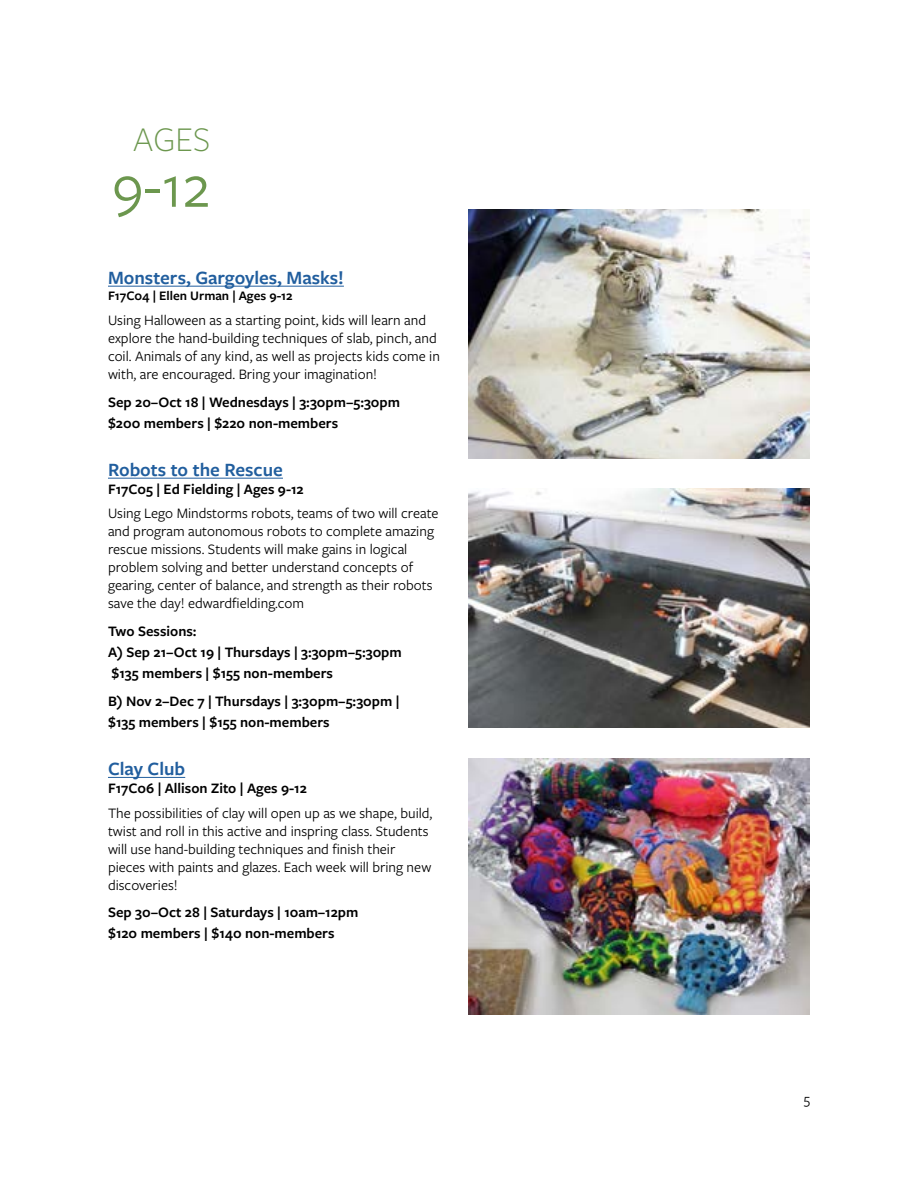
<style>
.page{position:relative;width:918px;height:1188px;background:#fff}
.page>*{position:absolute;margin:0;border:0;box-sizing:border-box;transform-origin:0 0}
.t1{font:63px "Freight Sans Pro";color:#6c974e}
.t2{font:300 36px "Freight Sans Pro";color:#6c974e}
.t3{font:600 19.5px "Freight Sans Pro";color:#215e9e}
.t4{font:15px/18px "Freight Sans Pro";color:#000}
.t5{font:600 15px/21px "Freight Sans Pro";color:#000}
.t6{font:600 13.5px "Freight Sans Pro";color:#000}
</style>
<div class="page">
<hr style="left:108px;top:286px;width:236px;height:1px;background:#215e9e">
<hr style="left:108px;top:478px;width:175px;height:1px;background:#215e9e">
<hr style="left:108px;top:777px;width:77px;height:1px;background:#215e9e">
<img style="left:468px;top:489px;width:342px;height:239px">
<img style="left:468px;top:210px;width:342px;height:248px">
<img style="left:468px;top:758px;width:342px;height:257px">
<h2 class="t2" style="left:133px;top:116px;width:79px">AGES</h2>
<h1 class="t1" style="left:112px;top:144px;width:100px">9-12</h1>
<h3 class="t3" style="left:108px;top:264px;width:237px">Monsters, Gargoyles, Masks!</h3>
<p class="t6" style="left:108px;top:287px;width:186px">F17C04 | Ellen Urman | Ages 9-12</p>
<p class="t4" style="left:108px;top:310px;width:334px">Using Halloween as a starting point, kids will learn and explore the hand-building techniques of slab, pinch, and coil. Animals of any kind, as well as projects kids come in with, are encouraged. Bring your imagination!</p>
<p class="t5" style="left:108px;top:391px;width:294px">Sep 20–Oct 18 | Wednesdays | 3:30pm–5:30pm $200 members | $220 non-members</p>
<h3 class="t3" style="left:108px;top:456px;width:176px">Robots to the Rescue</h3>
<p class="t5" style="left:108px;top:478px;width:197px">F17C05 | Ed Fielding | Ages 9-12</p>
<p class="t4" style="left:108px;top:504px;width:332px">Using Lego Mindstorms robots, teams of two will create and program autonomous robots to complete amazing rescue missions. Students will make gains in logical problem solving and better understand concepts of gearing, center of balance, and strength as their robots save the day! edwardfielding.com</p>
<p class="t5" style="left:108px;top:620px;width:295px">Two Sessions:<br>A) Sep 21–Oct 19 | Thursdays | 3:30pm–5:30pm $135 members | $155 non-members</p>
<p class="t5" style="left:108px;top:690px;width:293px">B) Nov 2–Dec 7 | Thursdays | 3:30pm–5:30pm | $135 members | $155 non-members</p>
<h3 class="t3" style="left:108px;top:755px;width:79px">Clay Club</h3>
<p class="t5" style="left:108px;top:777px;width:200px">F17C06 | Allison Zito | Ages 9-12</p>
<p class="t4" style="left:108px;top:803px;width:326px">The possibilities of clay will open up as we shape, build, twist and roll in this active and inspring class. Students will use hand-building techniques and finish their pieces with paints and glazes. Each week will bring new discoveries!</p>
<p class="t5" style="left:108px;top:901px;width:252px">Sep 30–Oct 28 | Saturdays | 10am–12pm $120 members | $140 non-members</p>
<p class="t4" style="left:804px;top:1089px;width:8px">5</p>
</div>
